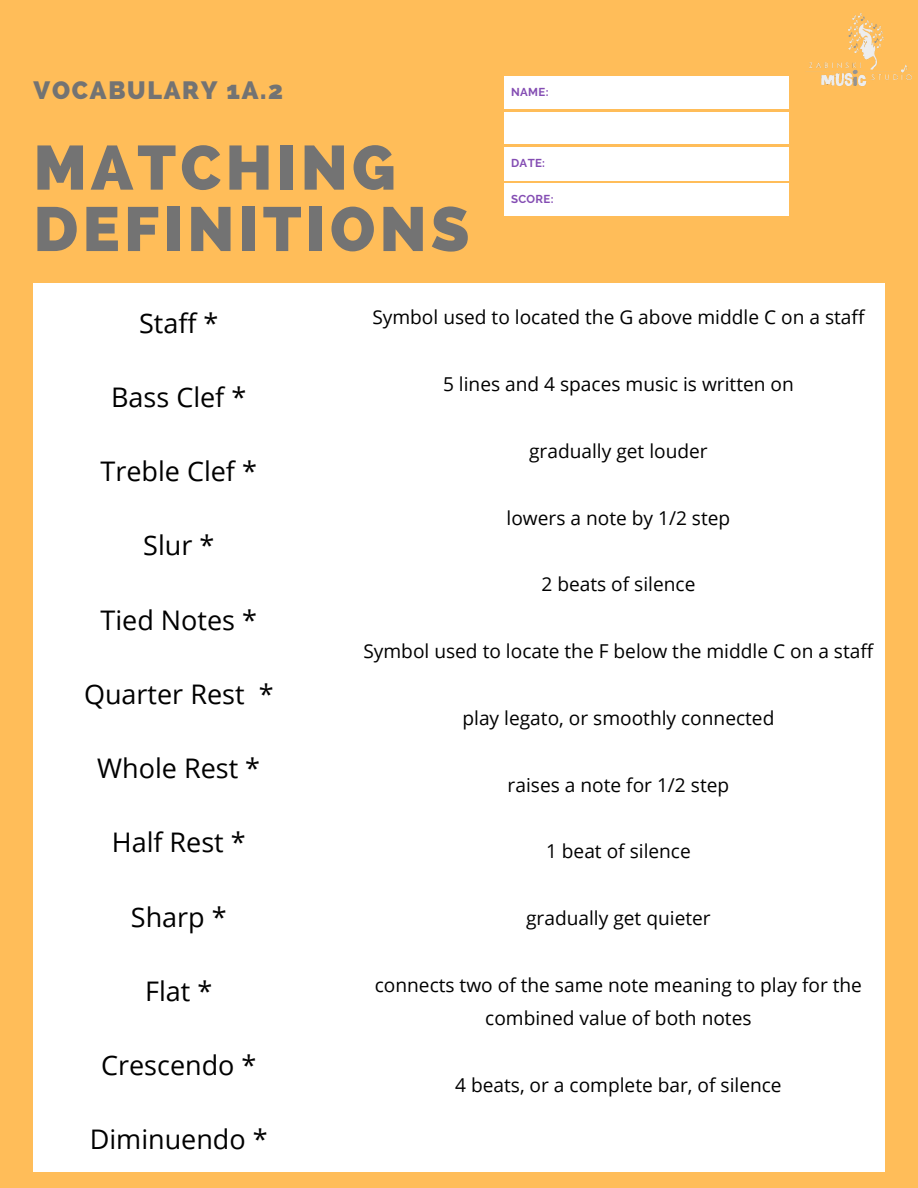
<style>
.page{position:relative;width:918px;height:1188px;background:#ffbd59}
.page>*{position:absolute;margin:0;border:0;box-sizing:border-box;transform-origin:0 0}
.t1{font:800 62.25px/61.3px "Raleway";letter-spacing:.07em;color:#737373}
.t2{font:27px "Open Sans";color:#000}
.t3{font:800 24.9px "Raleway";letter-spacing:.07em;color:#737373}
.t4{font:19.2px/33.3px "Open Sans";color:#000;text-align:center}
.t5{font:700 11.4px "Raleway";letter-spacing:.03em;color:#844db3}
</style>
<div class="page">
<div style="left:504px;top:77px;width:284px;height:31px;background:#fff"></div>
<div style="left:504px;top:112px;width:284px;height:32px;background:#fff"></div>
<div style="left:504px;top:147px;width:284px;height:33px;background:#fff"></div>
<div style="left:504px;top:184px;width:284px;height:31px;background:#fff"></div>
<div style="left:34px;top:284px;width:850px;height:887px;background:#fff"></div>
<img style="left:806px;top:13px;width:108px;height:74px">
<p class="t3" style="left:34px;top:76px;width:251px">VOCABULARY 1A.2</p>
<h1 class="t1" style="left:34px;top:137px;width:437px">MATCHING<br>DEFINITIONS</h1>
<p class="t5" style="left:511px;top:85px;width:39px">NAME:</p>
<p class="t5" style="left:511px;top:156px;width:36px">DATE:</p>
<p class="t5" style="left:511px;top:192px;width:44px">SCORE:</p>
<h2 class="t2" style="left:139px;top:304px;width:81px">Staff *</h2>
<h2 class="t2" style="left:111px;top:378px;width:137px">Bass Clef *</h2>
<h2 class="t2" style="left:100px;top:452px;width:158px">Treble Clef *</h2>
<h2 class="t2" style="left:143px;top:526px;width:73px">Slur *</h2>
<h2 class="t2" style="left:101px;top:601px;width:158px">Tied Notes *</h2>
<h2 class="t2" style="left:84px;top:675px;width:191px">Quarter Rest *</h2>
<h2 class="t2" style="left:97px;top:749px;width:164px">Whole Rest *</h2>
<h2 class="t2" style="left:112px;top:823px;width:135px">Half Rest *</h2>
<h2 class="t2" style="left:131px;top:898px;width:97px">Sharp *</h2>
<h2 class="t2" style="left:145px;top:972px;width:69px">Flat *</h2>
<h2 class="t2" style="left:101px;top:1046px;width:157px">Crescendo *</h2>
<h2 class="t2" style="left:90px;top:1120px;width:179px">Diminuendo *</h2>
<p class="t4" style="left:372px;top:300px;width:494px">Symbol used to located the G above middle C on a staff</p>
<p class="t4" style="left:443px;top:367px;width:352px">5 lines and 4 spaces music is written on</p>
<p class="t4" style="left:529px;top:434px;width:180px">gradually get louder</p>
<p class="t4" style="left:507px;top:501px;width:225px">lowers a note by 1/2 step</p>
<p class="t4" style="left:541px;top:567px;width:155px">2 beats of silence</p>
<p class="t4" style="left:363px;top:634px;width:512px">Symbol used to locate the F below the middle C on a staff</p>
<p class="t4" style="left:462px;top:701px;width:313px">play legato, or smoothly connected</p>
<p class="t4" style="left:508px;top:767px;width:223px">raises a note for 1/2 step</p>
<p class="t4" style="left:546px;top:834px;width:146px">1 beat of silence</p>
<p class="t4" style="left:526px;top:901px;width:186px">gradually get quieter</p>
<p class="t4" style="left:375px;top:968px;width:489px">connects two of the same note meaning to play for the combined value of both notes</p>
<p class="t4" style="left:455px;top:1068px;width:328px">4 beats, or a complete bar, of silence</p>
</div>
